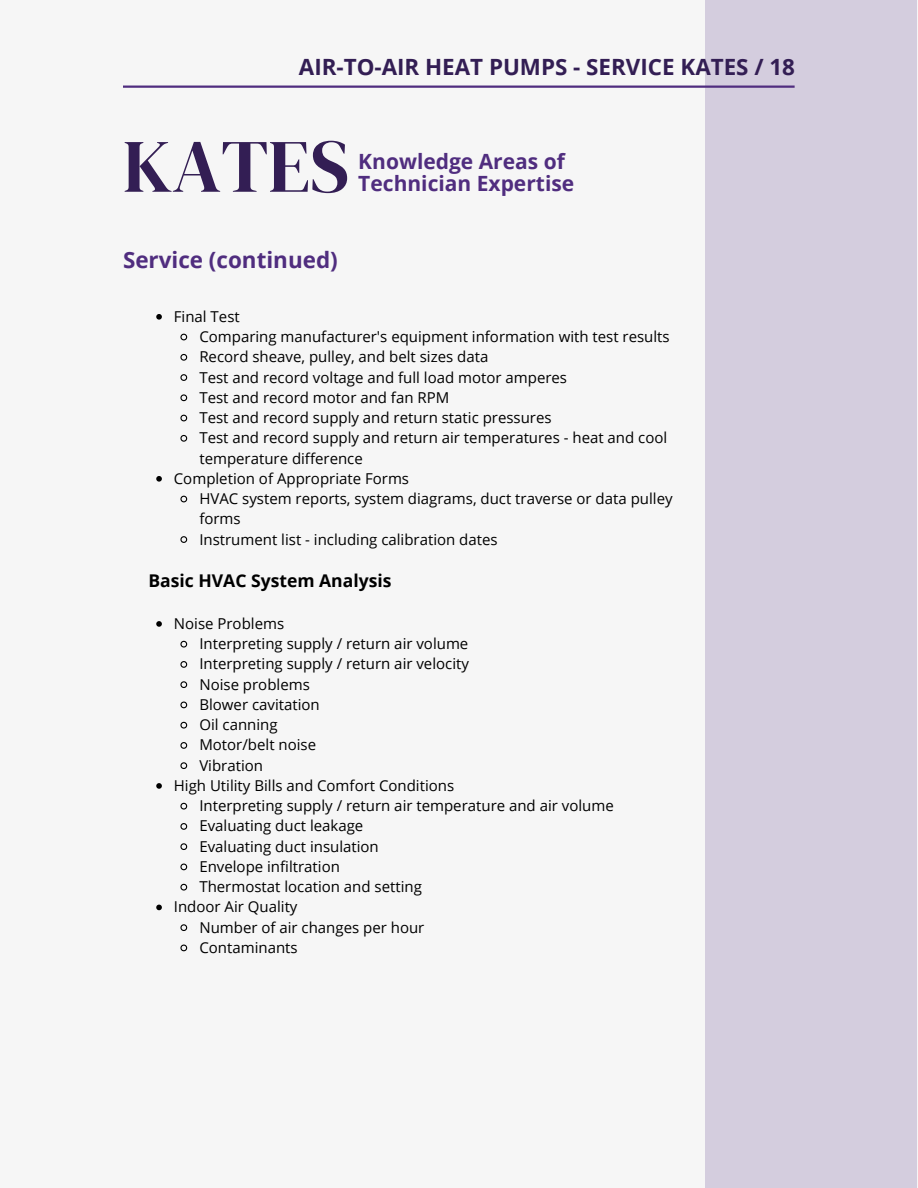
<style>
.page{position:relative;width:918px;height:1188px;background:#f6f6f6}
.page>*{position:absolute;margin:0;border:0;box-sizing:border-box;transform-origin:0 0}
.t1{font:75.3px "DM Serif Display";color:#331e54}
.t2{font:700 22.5px "Open Sans";color:#502d7f}
.t3{font:700 22.35px "Open Sans";color:#331e54}
.t4{font:700 21px/21.3px "Open Sans";color:#502d7f}
.t5{font:700 17.55px "Open Sans";color:#000}
.t6{font:15px "Open Sans";color:#000}
</style>
<div class="page">
<div style="left:706px;top:0;width:210px;height:1188px;background:#d4cdde"></div>
<hr style="left:123px;top:86px;width:672px;height:2px;background:#502d7f">
<svg style="left:156px;top:314px;width:6px;height:6px"></svg>
<svg style="left:180px;top:333px;width:8px;height:8px"></svg>
<svg style="left:180px;top:353px;width:8px;height:8px"></svg>
<svg style="left:180px;top:374px;width:8px;height:7px"></svg>
<svg style="left:180px;top:394px;width:8px;height:8px"></svg>
<svg style="left:180px;top:414px;width:8px;height:8px"></svg>
<svg style="left:180px;top:434px;width:8px;height:8px"></svg>
<svg style="left:156px;top:476px;width:6px;height:6px"></svg>
<svg style="left:180px;top:495px;width:8px;height:8px"></svg>
<svg style="left:180px;top:536px;width:8px;height:7px"></svg>
<svg style="left:156px;top:621px;width:6px;height:6px"></svg>
<svg style="left:180px;top:640px;width:8px;height:8px"></svg>
<svg style="left:180px;top:661px;width:8px;height:7px"></svg>
<svg style="left:180px;top:681px;width:8px;height:7px"></svg>
<svg style="left:180px;top:701px;width:8px;height:8px"></svg>
<svg style="left:180px;top:721px;width:8px;height:8px"></svg>
<svg style="left:180px;top:742px;width:8px;height:7px"></svg>
<svg style="left:180px;top:762px;width:8px;height:7px"></svg>
<svg style="left:156px;top:783px;width:6px;height:6px"></svg>
<svg style="left:180px;top:802px;width:8px;height:8px"></svg>
<svg style="left:180px;top:823px;width:8px;height:7px"></svg>
<svg style="left:180px;top:843px;width:8px;height:7px"></svg>
<svg style="left:180px;top:863px;width:8px;height:8px"></svg>
<svg style="left:180px;top:883px;width:8px;height:8px"></svg>
<svg style="left:156px;top:905px;width:6px;height:5px"></svg>
<svg style="left:180px;top:924px;width:8px;height:7px"></svg>
<svg style="left:180px;top:944px;width:8px;height:8px"></svg>
<h3 class="t3" style="left:299px;top:51px;width:498px">AIR-TO-AIR HEAT PUMPS - SERVICE KATES / 18</h3>
<h1 class="t1" style="left:123px;top:114px;width:228px">KATES</h1>
<h3 class="t4" style="left:358px;top:150px;width:217px">Knowledge Areas of<br>Technician Expertise</h3>
<h2 class="t2" style="left:123px;top:244px;width:216px">Service (continued)</h2>
<p class="t6" style="left:174px;top:306px;width:67px">Final Test</p>
<p class="t6" style="left:199px;top:326px;width:472px">Comparing manufacturer's equipment information with test results</p>
<p class="t6" style="left:199px;top:346px;width:290px">Record sheave, pulley, and belt sizes data</p>
<p class="t6" style="left:199px;top:367px;width:369px">Test and record voltage and full load motor amperes</p>
<p class="t6" style="left:199px;top:387px;width:251px">Test and record motor and fan RPM</p>
<p class="t6" style="left:199px;top:407px;width:354px">Test and record supply and return static pressures</p>
<p class="t6" style="left:199px;top:427px;width:469px">Test and record supply and return air temperatures - heat and cool</p>
<p class="t6" style="left:199px;top:448px;width:165px">temperature difference</p>
<p class="t6" style="left:174px;top:468px;width:237px">Completion of Appropriate Forms</p>
<p class="t6" style="left:199px;top:488px;width:475px">HVAC system reports, system diagrams, duct traverse or data pulley</p>
<p class="t6" style="left:199px;top:508px;width:43px">forms</p>
<p class="t6" style="left:199px;top:529px;width:300px">Instrument list - including calibration dates</p>
<p class="t5" style="left:148px;top:569px;width:245px">Basic HVAC System Analysis</p>
<p class="t6" style="left:174px;top:613px;width:112px">Noise Problems</p>
<p class="t6" style="left:199px;top:633px;width:271px">Interpreting supply / return air volume</p>
<p class="t6" style="left:199px;top:653px;width:271px">Interpreting supply / return air velocity</p>
<p class="t6" style="left:199px;top:674px;width:112px">Noise problems</p>
<p class="t6" style="left:199px;top:694px;width:122px">Blower cavitation</p>
<p class="t6" style="left:199px;top:714px;width:80px">Oil canning</p>
<p class="t6" style="left:199px;top:734px;width:118px">Motor/belt noise</p>
<p class="t6" style="left:199px;top:755px;width:65px">Vibration</p>
<p class="t6" style="left:174px;top:775px;width:282px">High Utility Bills and Comfort Conditions</p>
<p class="t6" style="left:199px;top:795px;width:416px">Interpreting supply / return air temperature and air volume</p>
<p class="t6" style="left:199px;top:815px;width:166px">Evaluating duct leakage</p>
<p class="t6" style="left:199px;top:836px;width:181px">Evaluating duct insulation</p>
<p class="t6" style="left:199px;top:856px;width:142px">Envelope infiltration</p>
<p class="t6" style="left:199px;top:876px;width:224px">Thermostat location and setting</p>
<p class="t6" style="left:174px;top:896px;width:125px">Indoor Air Quality</p>
<p class="t6" style="left:199px;top:917px;width:227px">Number of air changes per hour</p>
<p class="t6" style="left:199px;top:937px;width:100px">Contaminants</p>
</div>
